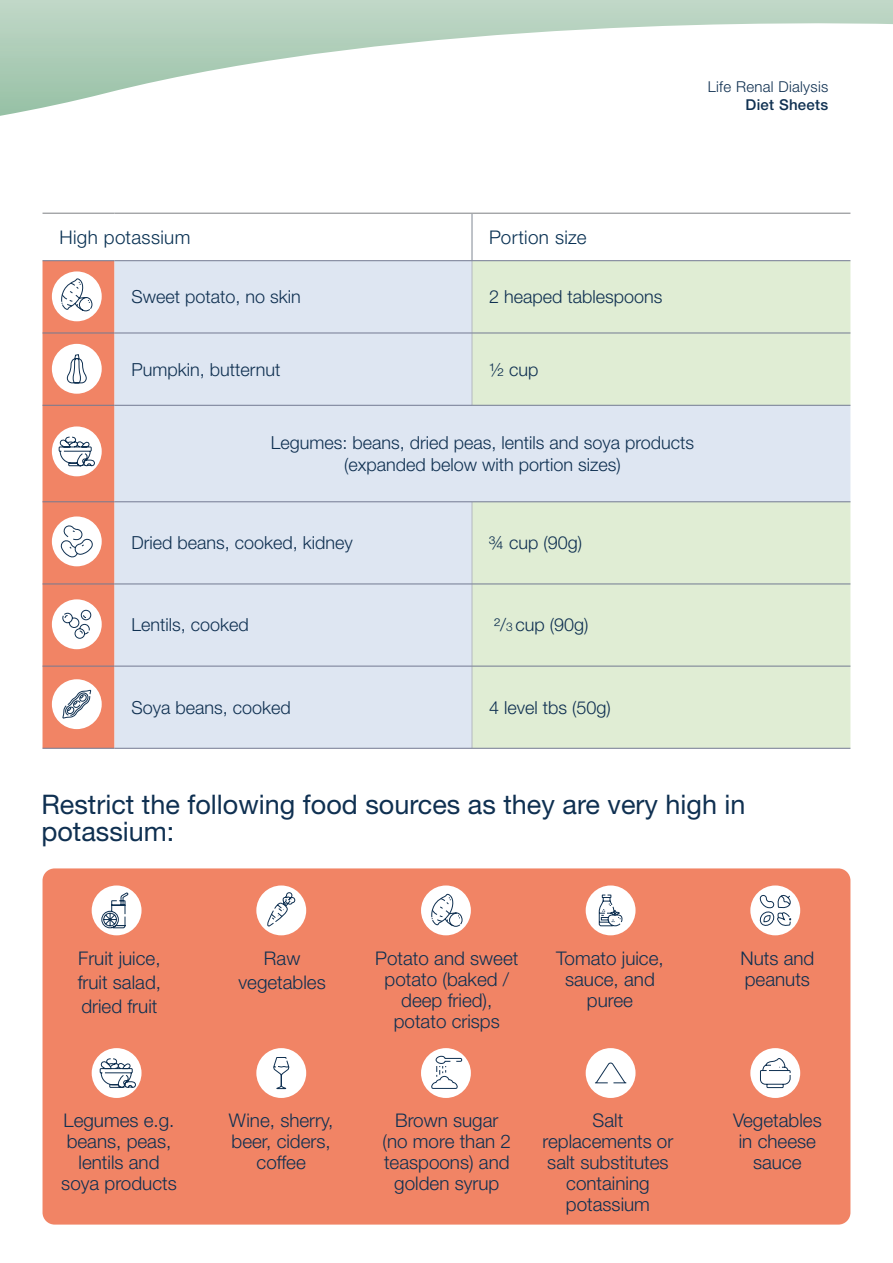
<style>
.page{position:relative;width:893px;height:1263px;background:#fff}
.page>*{position:absolute;margin:0;border:0;box-sizing:border-box;transform-origin:0 0}
.t1{font:27px/27px "Helvetica Neue LT Std";color:#0f3051}
.intro_para{font:300 18.9px/21px "Helvetica Neue LT Std";color:#0f3051;text-align:center}
.t2{font:300 18.9px "Helvetica Neue LT Std";letter-spacing:.02em;color:#093153}
.t3{font:300 18px "Helvetica Neue LT Std";color:#0f3051}
._20pt_reg_page_heading{font:300 15px "Helvetica Neue LT Std";letter-spacing:.02em;color:#0f3051}
._20pt_reg_page_heading-2{font:500 15px "Helvetica Neue LT Std";letter-spacing:.02em;color:#0f3051}
.s1{font-size:12px}
</style>
<div class="page">
<div style="left:115px;top:261px;width:357px;height:487px;background:#dee6f2"></div>
<svg style="left:472px;top:261px;width:378px;height:487px;background:#dfebd9"></svg>
<hr style="left:472px;top:214px;width:1px;height:46px;background:#808893">
<hr style="left:472px;top:261px;width:1px;height:72px;background:#b5b9c0">
<hr style="left:472px;top:333px;width:1px;height:72px;background:#b5b9c0">
<hr style="left:472px;top:502px;width:1px;height:82px;background:#b5b9c0">
<hr style="left:472px;top:584px;width:1px;height:82px;background:#b5b9c0">
<hr style="left:472px;top:666px;width:1px;height:82px;background:#b5b9c0">
<hr style="left:43px;top:748px;width:72px;height:1px;background:#737a92">
<hr style="left:43px;top:260px;width:72px;height:1px;background:#737a92">
<hr style="left:115px;top:260px;width:357px;height:1px;background:#737a92">
<hr style="left:472px;top:260px;width:378px;height:1px;background:#737a92">
<hr style="left:115px;top:333px;width:357px;height:1px;background:#737a92">
<hr style="left:472px;top:333px;width:378px;height:1px;background:#737a92">
<hr style="left:115px;top:405px;width:357px;height:1px;background:#737a92">
<hr style="left:472px;top:405px;width:378px;height:1px;background:#737a92">
<hr style="left:115px;top:501px;width:357px;height:1px;background:#737a92">
<hr style="left:472px;top:501px;width:378px;height:1px;background:#737a92">
<hr style="left:115px;top:584px;width:357px;height:1px;background:#737a92">
<hr style="left:472px;top:584px;width:378px;height:1px;background:#737a92">
<hr style="left:115px;top:666px;width:357px;height:1px;background:#737a92">
<hr style="left:472px;top:666px;width:378px;height:1px;background:#737a92">
<hr style="left:115px;top:748px;width:357px;height:1px;background:#737a92">
<hr style="left:472px;top:748px;width:378px;height:1px;background:#737a92">
<hr style="left:43px;top:213px;width:72px;height:1px;background:#939598">
<hr style="left:115px;top:213px;width:357px;height:1px;background:#939598">
<hr style="left:472px;top:213px;width:378px;height:1px;background:#939598">
<svg style="left:0;top:0;width:893px;height:116px"></svg>
<svg style="left:43px;top:261px;width:72px;height:487px"></svg>
<div style="left:43px;top:868px;width:807px;height:356px;background:#f18465;border-radius:12px"></div>
<div style="left:92px;top:885px;width:50px;height:50px;background:#fff;border-radius:50%"></div>
<div style="left:92px;top:1048px;width:50px;height:50px;background:#fff;border-radius:50%"></div>
<div style="left:256px;top:885px;width:50px;height:50px;background:#fff;border-radius:50%"></div>
<div style="left:256px;top:1048px;width:50px;height:50px;background:#fff;border-radius:50%"></div>
<div style="left:421px;top:885px;width:50px;height:50px;background:#fff;border-radius:50%"></div>
<div style="left:421px;top:1048px;width:50px;height:50px;background:#fff;border-radius:50%"></div>
<div style="left:586px;top:885px;width:49px;height:50px;background:#fff;border-radius:50%"></div>
<div style="left:586px;top:1048px;width:49px;height:50px;background:#fff;border-radius:50%"></div>
<div style="left:750px;top:885px;width:50px;height:50px;background:#fff;border-radius:50%"></div>
<div style="left:750px;top:1048px;width:50px;height:50px;background:#fff;border-radius:50%"></div>
<svg style="left:101px;top:893px;width:27px;height:35px"></svg>
<svg style="left:267px;top:892px;width:29px;height:34px"></svg>
<svg style="left:431px;top:894px;width:31px;height:33px"></svg>
<svg style="left:100px;top:1058px;width:36px;height:30px"></svg>
<svg style="left:759px;top:894px;width:32px;height:32px"></svg>
<svg style="left:599px;top:895px;width:23px;height:31px"></svg>
<svg style="left:431px;top:1056px;width:31px;height:33px"></svg>
<svg style="left:595px;top:1062px;width:32px;height:21px"></svg>
<svg style="left:760px;top:1058px;width:30px;height:30px"></svg>
<svg style="left:273px;top:1057px;width:16px;height:32px"></svg>
<p class="_20pt_reg_page_heading" style="left:708px;top:78px;width:122px">Life Renal Dialysis</p>
<p class="_20pt_reg_page_heading-2" style="left:746px;top:96px;width:84px">Diet Sheets</p>
<p class="t2" style="left:60px;top:225px;width:132px">High potassium</p>
<p class="t2" style="left:489px;top:225px;width:99px">Portion size</p>
<p class="t3" style="left:132px;top:286px;width:171px">Sweet potato, no skin</p>
<p class="t3" style="left:489px;top:286px;width:175px">2 heaped tablespoons</p>
<p class="t3" style="left:132px;top:358px;width:150px">Pumpkin, butternut</p>
<p class="t3" style="left:489px;top:358px;width:51px">½ cup</p>
<p class="t3" style="left:271px;top:432px;width:425px">Legumes: beans, dried peas, lentils and soya products</p>
<p class="t3" style="left:344px;top:453px;width:278px">(expanded below with portion sizes)</p>
<p class="t3" style="left:132px;top:532px;width:223px">Dried beans, cooked, kidney</p>
<p class="t3" style="left:489px;top:532px;width:95px">¾ cup (90g)</p>
<p class="t3" style="left:132px;top:614px;width:119px">Lentils, cooked</p>
<p class="t3" style="left:494px;top:614px;width:96px">²/<span class="s1">3</span> cup (90g)</p>
<p class="t3" style="left:132px;top:696px;width:161px">Soya beans, cooked</p>
<p class="t3" style="left:489px;top:696px;width:123px">4 level tbs (50g)</p>
<p class="t1" style="left:41px;top:791px;width:706px">Restrict the following food sources as they are very high in potassium:</p>
<p class="intro_para" style="left:78px;top:947px;width:84px">Fruit juice,</p>
<p class="intro_para" style="left:78px;top:971px;width:85px">fruit salad,</p>
<p class="intro_para" style="left:81px;top:996px;width:78px">dried fruit</p>
<p class="intro_para" style="left:61px;top:1110px;width:117px">Legumes e.g. beans, peas, lentils and soya products</p>
<p class="intro_para" style="left:264px;top:947px;width:38px">Raw</p>
<p class="intro_para" style="left:239px;top:971px;width:89px">vegetables</p>
<p class="intro_para" style="left:229px;top:1110px;width:106px">Wine, sherry, beer, ciders, coffee</p>
<p class="intro_para" style="left:375px;top:947px;width:145px">Potato and sweet potato (baked / deep fried),</p>
<p class="intro_para" style="left:394px;top:1010px;width:108px">potato crisps</p>
<p class="intro_para" style="left:556px;top:947px;width:109px">Tomato juice, sauce, and puree</p>
<p class="intro_para" style="left:383px;top:1110px;width:130px">Brown sugar (no more than 2 teaspoons) and golden syrup</p>
<p class="intro_para" style="left:542px;top:1110px;width:132px">Salt replacements or salt substitutes containing potassium</p>
<p class="intro_para" style="left:740px;top:947px;width:75px;text-align:left">Nuts and peanuts</p>
<p class="intro_para" style="left:733px;top:1110px;width:90px">Vegetables in cheese sauce</p>
</div>
